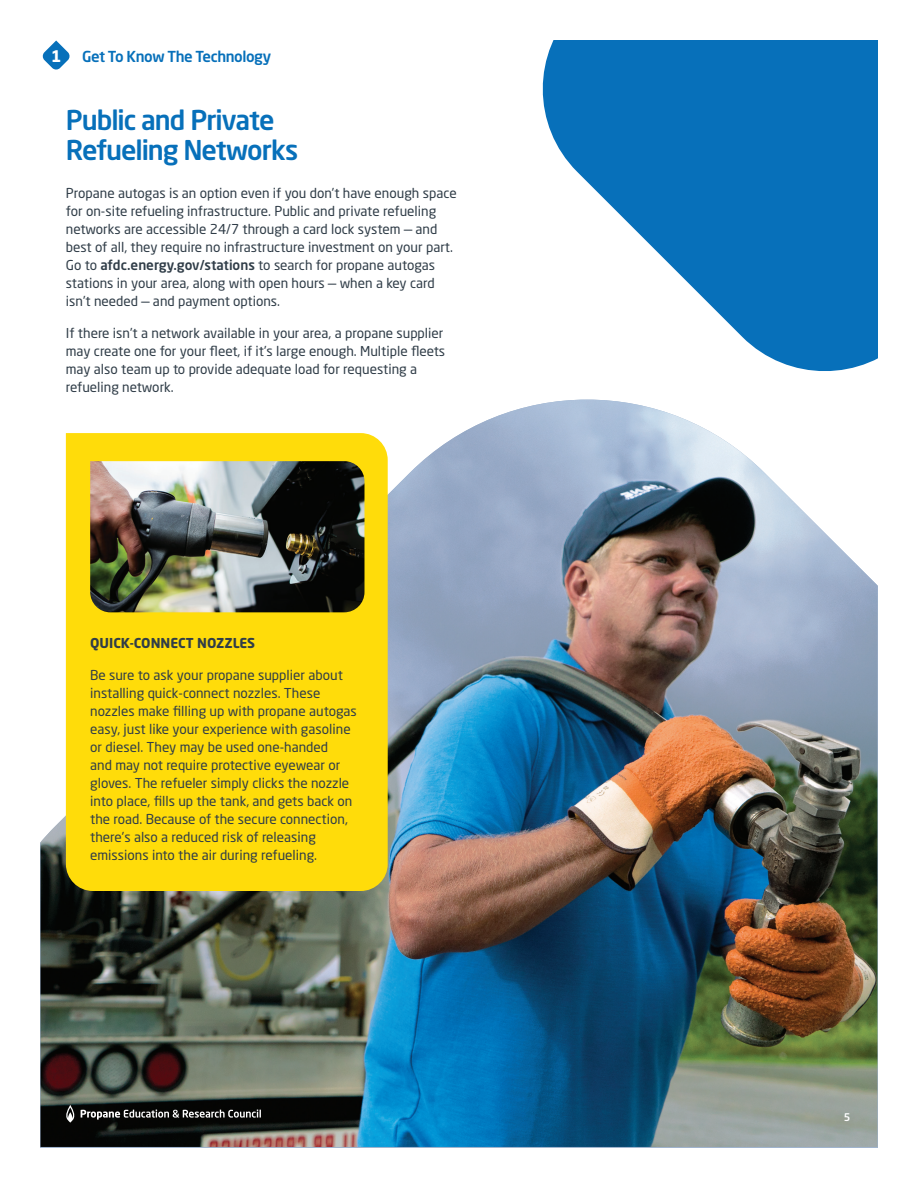
<style>
.page{position:relative;width:918px;height:1188px;background:#fff}
.page>*{position:absolute;margin:0;border:0;box-sizing:border-box;transform-origin:0 0}
.t1{font:500 27px/30px "Neo Sans W1 G";letter-spacing:-.04em;color:#0770ba}
.t2{font:700 15.9px "Neo Sans W1 G";color:#fff}
.t3{font:500 15px "Neo Sans W1 G";letter-spacing:-.03em;color:#0770ba}
.t4{font:13.5px/18px "Neo Sans W1 G";color:#303d48}
.t5{font:700 13.5px "Neo Sans W1 G";color:#303d48}
.t6{font:500 10.5px "Neo Sans W1 G";color:#fff}
.s1{font-weight:500}
</style>
<div class="page">
<img style="left:40px;top:400px;width:838px;height:747px">
<div style="left:66px;top:433px;width:322px;height:458px;background:#ffdc0a"></div>
<svg style="left:42px;top:40px;width:28px;height:30px"></svg>
<svg style="left:542px;top:40px;width:336px;height:331px;fill:#0770ba"></svg>
<img style="left:90px;top:461px;width:274px;height:151px">
<svg style="left:66px;top:1105px;width:9px;height:18px"></svg>
<svg style="left:81px;top:1110px;width:180px;height:10px;background:#525352"></svg>
<p class="t2" style="left:51px;top:46px;width:12px">1</p>
<p class="t3" style="left:82px;top:47px;width:191px">Get To Know The Technology</p>
<h1 class="t1" style="left:66px;top:104px;width:234px">Public and Private<br>Refueling Networks</h1>
<p class="t4" style="left:66px;top:184px;width:392px">Propane autogas is an option even if you don’t have enough space for on-site refueling infrastructure. Public and private refueling networks are accessible 24/7 through a card lock system — and best of all, they require no infrastructure investment on your part.<br>Go to <span class="s1">afdc.energy.gov/stations</span> to search for propane autogas stations in your area, along with open hours — when a key card isn’t needed — and payment options.</p>
<p class="t4" style="left:66px;top:324px;width:381px">If there isn’t a network available in your area, a propane supplier may create one for your fleet, if it’s large enough. Multiple fleets may also team up to provide adequate load for requesting a refueling network.</p>
<p class="t5" style="left:90px;top:634px;width:167px">QUICK-CONNECT NOZZLES</p>
<p class="t4" style="left:90px;top:665px;width:268px">Be sure to ask your propane supplier about installing quick-connect nozzles. These nozzles make filling up with propane autogas easy, just like your experience with gasoline or diesel. They may be used one-handed<br>and may not require protective eyewear or gloves. The refueler simply clicks the nozzle into place, fills up the tank, and gets back on the road. Because of the secure connection, there’s also a reduced risk of releasing emissions into the air during refueling.</p>
<p class="t6" style="left:844px;top:1111px;width:8px">5</p>
</div>
